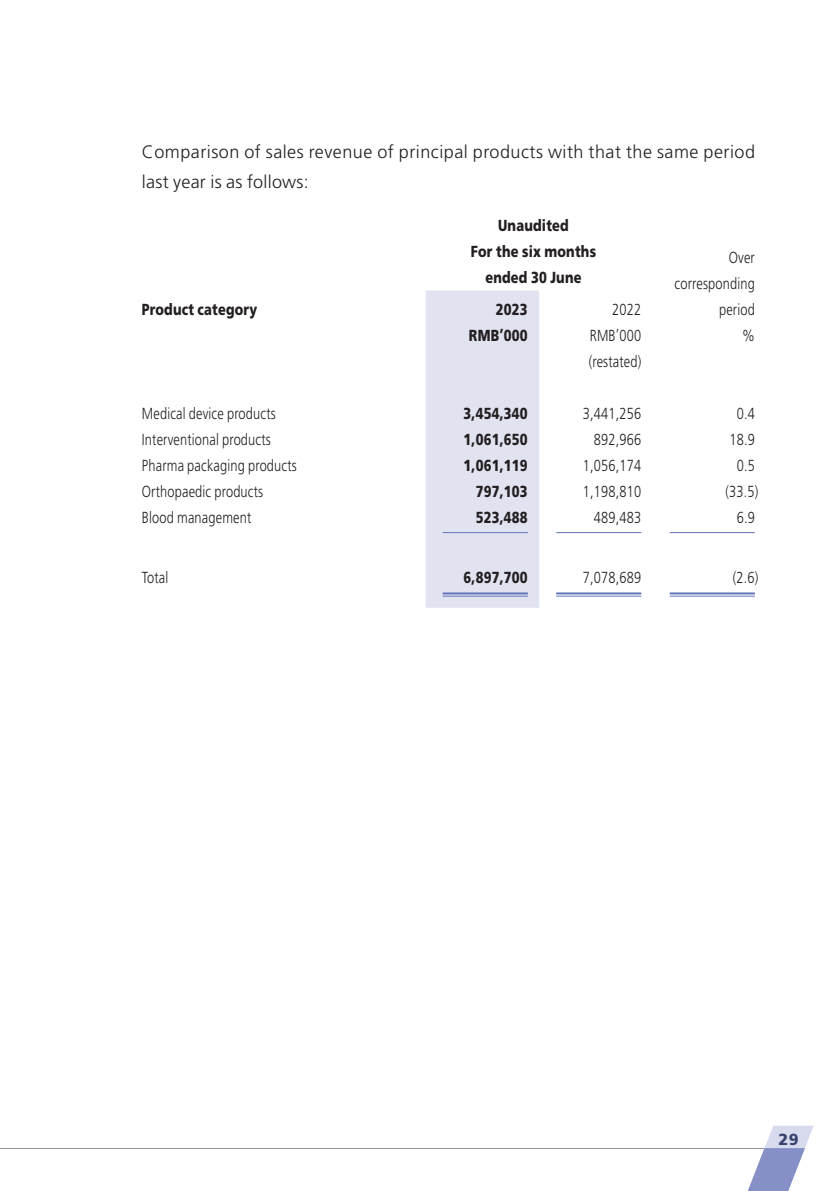
<style>
.page{position:relative;width:840px;height:1191px;background:#fff}
.page>*{position:absolute;margin:0;border:0;box-sizing:border-box;transform-origin:0 0}
.Body_Text{font:300 18px/30px "Frutiger LT Std";letter-spacing:.025em;color:#231f20}
.Body_Text-2{font:300 16px "Frutiger LT Std";letter-spacing:.015em;color:#231f20;scale:.8 1}
.Body_Text-3{font:900 16px "Frutiger LT Std";letter-spacing:.015em;color:#231f20;scale:.8 1}
.t1{font:900 16px "Frutiger LT Std";color:#38436f}
</style>
<div class="page">
<hr style="left:0;top:1148px;width:803px;height:1px;background:#939598">
<svg style="left:748px;top:1125px;width:65px;height:66px"></svg>
<div style="left:426px;top:290px;width:113px;height:318px;background:#e1e3f1"></div>
<hr style="left:442px;top:532px;width:85px;height:1px;background:#6475b9">
<hr style="left:556px;top:532px;width:85px;height:1px;background:#6475b9">
<hr style="left:669px;top:532px;width:85px;height:1px;background:#6475b9">
<hr style="left:442px;top:592px;width:85px;height:2px;background:#6475b9">
<hr style="left:442px;top:596px;width:85px;height:1px;background:#6475b9">
<hr style="left:556px;top:592px;width:85px;height:2px;background:#6475b9">
<hr style="left:556px;top:596px;width:85px;height:1px;background:#6475b9">
<hr style="left:669px;top:592px;width:85px;height:2px;background:#6475b9">
<hr style="left:669px;top:596px;width:85px;height:1px;background:#6475b9">
<p class="Body_Text" style="left:142px;top:137px;width:614px">Comparison of sales revenue of principal products with that the same period last year is as follows:</p>
<p class="Body_Text-3" style="left:498px;top:216px;width:90px">Unaudited</p>
<p class="Body_Text-3" style="left:470px;top:242px;width:158px">For the six months</p>
<p class="Body_Text-3" style="left:485px;top:268px;width:122px">ended 30 June</p>
<p class="Body_Text-2" style="left:728px;top:248px;width:34px">Over</p>
<p class="Body_Text-2" style="left:674px;top:274px;width:102px">corresponding</p>
<p class="Body_Text-3" style="left:142px;top:299px;width:146px">Product category</p>
<p class="Body_Text-3" style="left:495px;top:299px;width:41px">2023</p>
<p class="Body_Text-2" style="left:612px;top:300px;width:38px">2022</p>
<p class="Body_Text-2" style="left:718px;top:300px;width:46px">period</p>
<p class="Body_Text-3" style="left:468px;top:325px;width:75px">RMB’000</p>
<p class="Body_Text-2" style="left:589px;top:326px;width:66px">RMB’000</p>
<p class="Body_Text-2" style="left:741px;top:326px;width:17px">%</p>
<p class="Body_Text-2" style="left:588px;top:352px;width:67px">(restated)</p>
<p class="Body_Text-2" style="left:142px;top:404px;width:169px">Medical device products</p>
<p class="Body_Text-3" style="left:463px;top:403px;width:82px">3,454,340</p>
<p class="Body_Text-2" style="left:582px;top:404px;width:74px">3,441,256</p>
<p class="Body_Text-2" style="left:736px;top:404px;width:24px">0.4</p>
<p class="Body_Text-2" style="left:142px;top:430px;width:163px">Interventional products</p>
<p class="Body_Text-3" style="left:463px;top:429px;width:82px">1,061,650</p>
<p class="Body_Text-2" style="left:593px;top:430px;width:61px">892,966</p>
<p class="Body_Text-2" style="left:729px;top:430px;width:33px">18.9</p>
<p class="Body_Text-2" style="left:142px;top:456px;width:195px">Pharma packaging products</p>
<p class="Body_Text-3" style="left:463px;top:455px;width:82px">1,061,119</p>
<p class="Body_Text-2" style="left:582px;top:456px;width:74px">1,056,174</p>
<p class="Body_Text-2" style="left:736px;top:456px;width:24px">0.5</p>
<p class="Body_Text-2" style="left:142px;top:482px;width:153px">Orthopaedic products</p>
<p class="Body_Text-3" style="left:475px;top:481px;width:67px">797,103</p>
<p class="Body_Text-2" style="left:582px;top:482px;width:74px">1,198,810</p>
<p class="Body_Text-2" style="left:725px;top:482px;width:43px">(33.5)</p>
<p class="Body_Text-2" style="left:142px;top:508px;width:138px">Blood management</p>
<p class="Body_Text-3" style="left:475px;top:507px;width:67px">523,488</p>
<p class="Body_Text-2" style="left:593px;top:508px;width:61px">489,483</p>
<p class="Body_Text-2" style="left:736px;top:508px;width:24px">6.9</p>
<p class="Body_Text-2" style="left:142px;top:568px;width:34px">Total</p>
<p class="Body_Text-3" style="left:463px;top:568px;width:82px">6,897,700</p>
<p class="Body_Text-2" style="left:582px;top:568px;width:74px">7,078,689</p>
<p class="Body_Text-2" style="left:732px;top:568px;width:34px">(2.6)</p>
<p class="t1" style="left:778px;top:1129px;width:22px">29</p>
</div>
